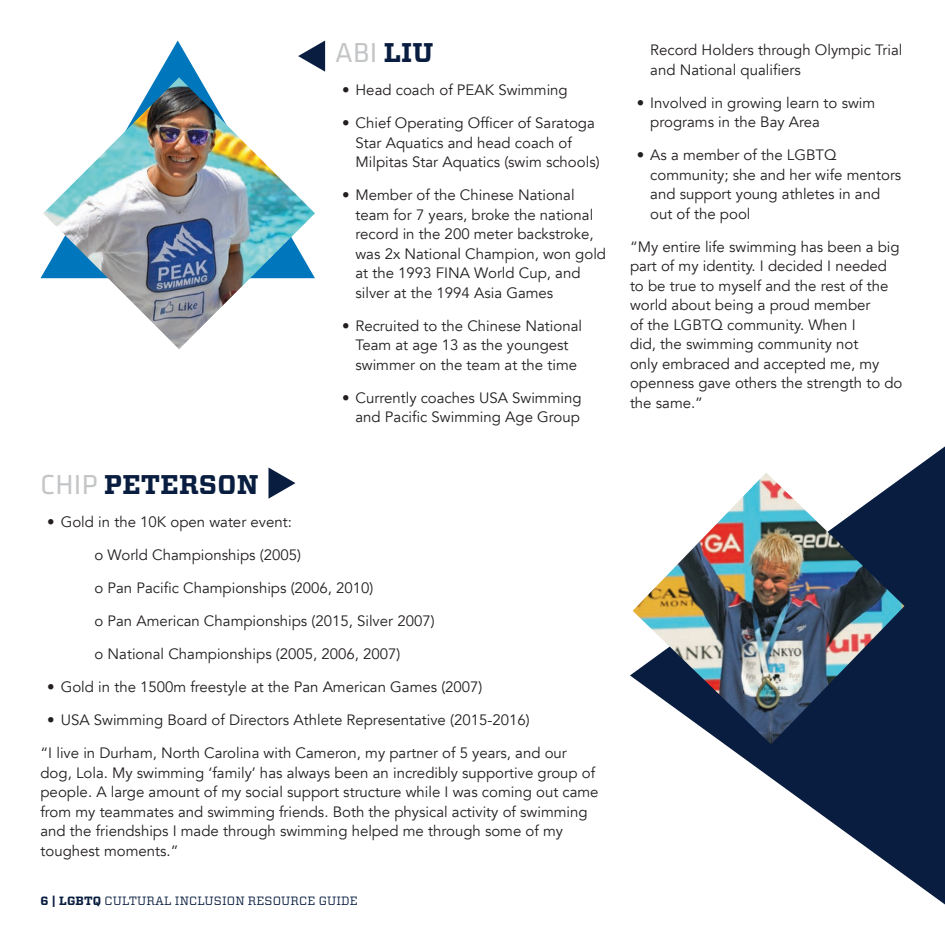
<style>
.page{position:relative;width:945px;height:945px;background:#fff}
.page>*{position:absolute;margin:0;border:0;box-sizing:border-box;transform-origin:0 0}
.t1{font:28.5px "Klavika Basic";color:#c3c5c7}
.t2{font:700 27px "Vitesse";letter-spacing:.01em;color:#081d3f}
.t3{font:15px/19.5px "Avenir";color:#231f20}
.t4{font:12px "Vitesse";letter-spacing:.01em;color:#081d3f}
.s1{font-family:"Vitesse";font-weight:700;font-size:27px;color:#081d3f}
.s2{font-family:"Klavika Basic";font-weight:400;font-size:28.5px;color:#c3c5c7}
.s3{font-weight:700}
</style>
<div class="page">
<svg style="left:40px;top:40px;width:159px;height:238px"></svg>
<img style="left:43px;top:77px;width:272px;height:272px">
<svg style="left:630px;top:446px;width:315px;height:459px"></svg>
<svg style="left:298px;top:41px;width:27px;height:31px"></svg>
<img style="left:633px;top:473px;width:271px;height:271px">
<svg style="left:269px;top:468px;width:27px;height:31px"></svg>
<h1 class="t1" style="left:335px;top:34px;width:100px">ABI <span class="s1">LIU</span></h1>
<p class="t3" style="left:342px;top:80px;width:227px">• Head coach of PEAK Swimming</p>
<p class="t3" style="left:356px;top:113px;width:246px;text-indent:-14px">• Chief Operating Officer of Saratoga<br>Star Aquatics and head coach of<br>Milpitas Star Aquatics (swim schools)</p>
<p class="t3" style="left:356px;top:185px;width:252px;text-indent:-14px">• Member of the Chinese National team for 7 years, broke the national record in the 200 meter backstroke, was 2x National Champion, won gold at the 1993 FINA World Cup, and silver at the 1994 Asia Games</p>
<p class="t3" style="left:342px;top:316px;width:242px;text-align:center">• Recruited to the Chinese National<br>Team at age 13 as the youngest swimmer on the team at the time</p>
<p class="t3" style="left:342px;top:388px;width:241px;text-align:right">• Currently coaches USA Swimming and Pacific Swimming Age Group</p>
<h2 class="t2" style="left:40px;top:467px;width:220px"><span class="s2">CHIP</span> PETERSON</h2>
<p class="t3" style="left:47px;top:512px;width:246px">• Gold in the 10K open water event:</p>
<p class="t3" style="left:94px;top:545px;width:208px">o World Championships (2005)</p>
<p class="t3" style="left:94px;top:578px;width:281px">o Pan Pacific Championships (2006, 2010)</p>
<p class="t3" style="left:94px;top:611px;width:342px">o Pan American Championships (2015, Silver 2007)</p>
<p class="t3" style="left:94px;top:644px;width:307px">o National Championships (2005, 2006, 2007)</p>
<p class="t3" style="left:47px;top:677px;width:437px">• Gold in the 1500m freestyle at the Pan American Games (2007)</p>
<p class="t3" style="left:47px;top:710px;width:484px">• USA Swimming Board of Directors Athlete Representative (2015-2016)</p>
<p class="t3" style="left:40px;top:743px;width:560px">“I live in Durham, North Carolina with Cameron, my partner of 5 years, and our dog, Lola. My swimming ‘family’ has always been an incredibly supportive group of people. A large amount of my social support structure while I was coming out came from my teammates and swimming friends. Both the physical activity of swimming and the friendships I made through swimming helped me through some of my toughest moments.”</p>
<p class="t4" style="left:40px;top:892px;width:319px"><span class="s3">6 | LGBTQ</span> CULTURAL INCLUSION RESOURCE GUIDE</p>
<p class="t3" style="left:650px;top:41px;width:254px">Record Holders through Olympic Trial and National qualifiers</p>
<p class="t3" style="left:650px;top:93px;width:227px;text-indent:-14px">• Involved in growing learn to swim programs in the Bay Area</p>
<p class="t3" style="left:650px;top:146px;width:253px;text-indent:-14px">• As a member of the LGBTQ community; she and her wife mentors and support young athletes in and out of the pool</p>
<p class="t3" style="left:630px;top:237px;width:274px">“My entire life swimming has been a big part of my identity. I decided I needed to be true to myself and the rest of the world about being a proud member<br>of the LGBTQ community. When I<br>did, the swimming community not<br>only embraced and accepted me, my openness gave others the strength to do the same.”</p>
</div>
